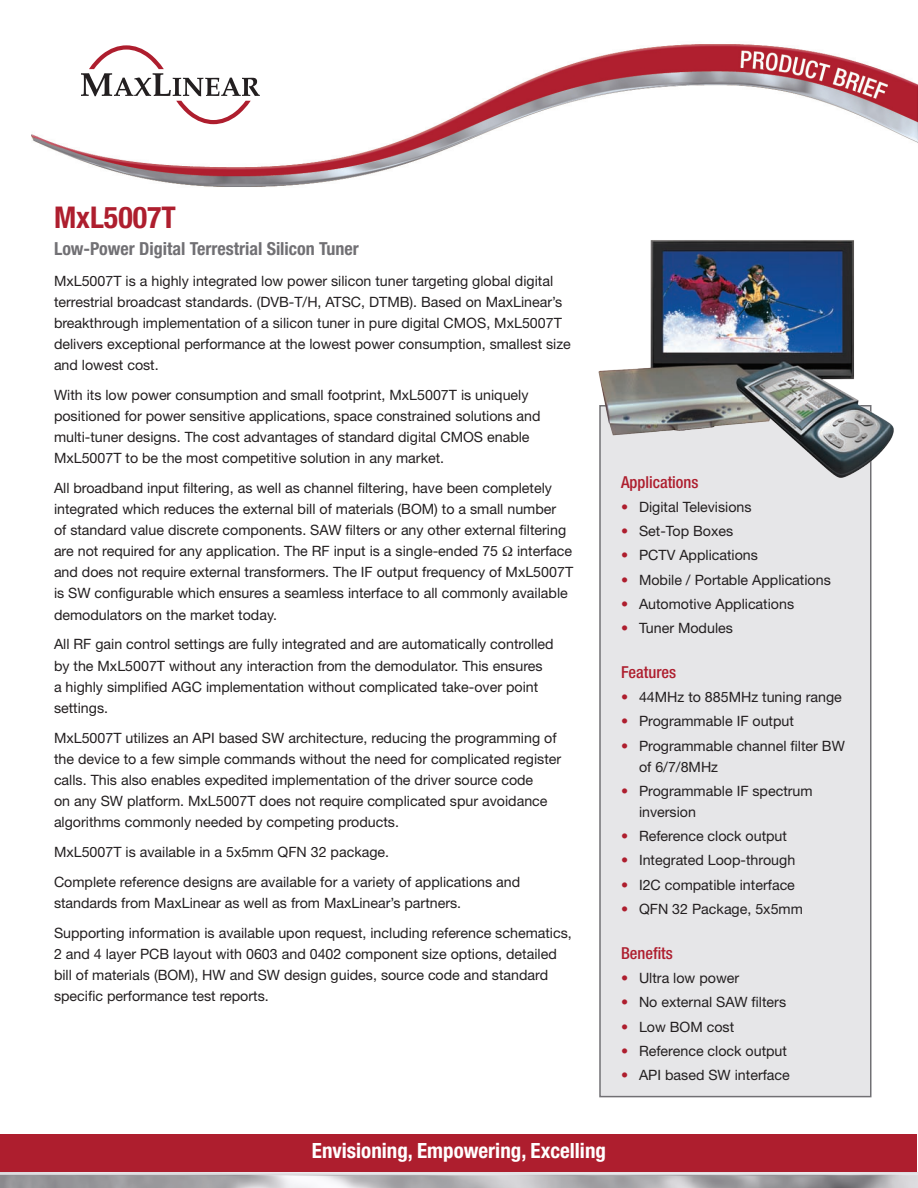
<style>
.page{position:relative;width:918px;height:1188px;background:#fff}
.page>*{position:absolute;margin:0;border:0;box-sizing:border-box;transform-origin:0 0}
.t1{font:700 condensed 30px "Helvetica Neue";color:#ae1e2e}
.t2{font:700 condensed 21px "Helvetica Neue";color:#fff}
.t3{font:700 condensed 18px "Helvetica Neue";color:#717074}
.t4{font:500 condensed 16.5px "Helvetica Neue";color:#ae1e2e}
.t5{font:14.25px/21px "Helvetica Neue";color:#231f20}
.t6{font:14.25px/24.3px "Helvetica Neue";color:#ae1e2e;text-align:justify}
</style>
<div class="page">
<img style="left:31px;top:44px;width:887px;height:143px">
<svg style="left:81px;top:45px;width:179px;height:79px"></svg>
<div style="left:1px;top:1134px;width:916px;height:53px;background:#ae1e2e"></div>
<img style="left:0;top:1173px;width:918px;height:15px">
<div style="left:600px;top:406px;width:271px;height:691px;background:#e6e6e8"></div>
<div style="left:599px;top:405px;width:273px;height:692px;border:2px solid #717074"></div>
<img style="left:598px;top:240px;width:296px;height:242px">
<h1 class="t1" style="left:54px;top:199px;width:123px">MxL5007T</h1>
<p class="t3" style="left:54px;top:238px;width:306px">Low-Power Digital Terrestrial Silicon Tuner</p>
<p class="t5" style="left:54px;top:271px;width:518px">MxL5007T is a highly integrated low power silicon tuner targeting global digital terrestrial broadcast standards. (DVB-T/H, ATSC, DTMB). Based on MaxLinear’s breakthrough implementation of a silicon tuner in pure digital CMOS, MxL5007T delivers exceptional performance at the lowest power consumption, smallest size and lowest cost.</p>
<p class="t5" style="left:54px;top:385px;width:488px">With its low power consumption and small footprint, MxL5007T is uniquely positioned for power sensitive applications, space constrained solutions and multi-tuner designs. The cost advantages of standard digital CMOS enable MxL5007T to be the most competitive solution in any market.</p>
<p class="t5" style="left:54px;top:478px;width:514px">All broadband input filtering, as well as channel filtering, have been completely integrated which reduces the external bill of materials (BOM) to a small number of standard value discrete components. SAW filters or any other external filtering are not required for any application. The RF input is a single-ended 75</p>
<p class="t5" style="left:54px;top:541px;width:521px;text-indent:463px">interface and does not require external transformers. The IF output frequency of MxL5007T is SW configurable which ensures a seamless interface to all commonly available demodulators on the market today.</p>
<p class="t5" style="left:54px;top:634px;width:501px">All RF gain control settings are fully integrated and are automatically controlled by the MxL5007T without any interaction from the demodulator. This ensures a highly simplified AGC implementation without complicated take-over point settings.</p>
<p class="t5" style="left:54px;top:727px;width:509px">MxL5007T utilizes an API based SW architecture, reducing the programming of the device to a few simple commands without the need for complicated register calls. This also enables expedited implementation of the driver source code<br>on any SW platform. MxL5007T does not require complicated spur avoidance algorithms commonly needed by competing products.</p>
<p class="t5" style="left:54px;top:836px;width:468px;line-height:30px">MxL5007T is available in a 5x5mm QFN 32 package.<br>Complete reference designs are available for a variety of applications and</p>
<p class="t5" style="left:54px;top:887px;width:519px;line-height:30px">standards from MaxLinear as well as from MaxLinear’s partners.<br>Supporting information is available upon request, including reference schematics,</p>
<p class="t5" style="left:54px;top:943px;width:504px">2 and 4 layer PCB layout with 0603 and 0402 component size options, detailed bill of materials (BOM), HW and SW design guides, source code and standard specific performance test reports.</p>
<p class="t4" style="left:621px;top:472px;width:79px">Applications</p>
<p class="t5" style="left:639px;top:494px;width:193px;line-height:24.3px">Digital Televisions<br>Set-Top Boxes<br>PCTV Applications<br>Mobile / Portable Applications<br>Automotive Applications<br>Tuner Modules</p>
<p class="t4" style="left:621px;top:662px;width:57px">Features</p>
<p class="t5" style="left:639px;top:685px;width:207px;line-height:24.3px">44MHz to 885MHz tuning range<br>Programmable IF output<br>Programmable channel filter BW</p>
<p class="t5" style="left:639px;top:754px;width:175px;line-height:24.3px">of 6/7/8MHz<br>Programmable IF spectrum</p>
<p class="t5" style="left:639px;top:800px;width:165px;line-height:24.3px">inversion<br>Reference clock output<br>Integrated Loop-through<br>I2C compatible interface<br>QFN 32 Package, 5x5mm</p>
<p class="t4" style="left:621px;top:943px;width:53px">Benefits</p>
<p class="t5" style="left:639px;top:966px;width:152px;line-height:24.3px">Ultra low power<br>No external SAW filters<br>Low BOM cost<br>Reference clock output<br>API based SW interface</p>
<p class="t6" style="left:621px;top:494px;width:9px">• • • • • •</p>
<p class="t6" style="left:621px;top:685px;width:9px">• • •</p>
<p class="t6" style="left:621px;top:779px;width:9px">•</p>
<p class="t6" style="left:621px;top:824px;width:9px">• • • •</p>
<p class="t6" style="left:621px;top:966px;width:9px">• • • • •</p>
<h2 class="t2" style="left:312px;top:1138px;width:296px">Envisioning, Empowering, Excelling</h2>
</div>
